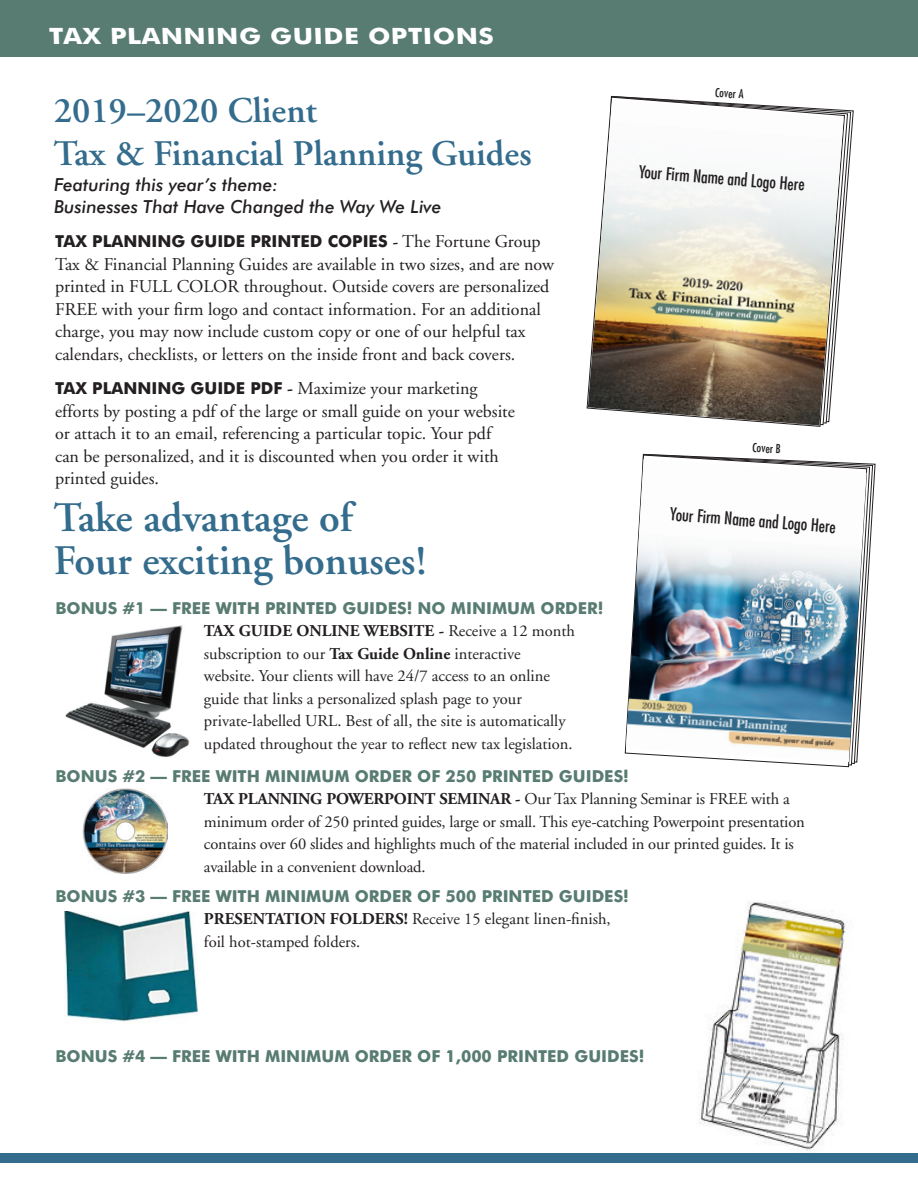
<style>
.page{position:relative;width:918px;height:1188px;background:#fff}
.page>*{position:absolute;margin:0;border:0;box-sizing:border-box;transform-origin:0 0}
.t1{font:600 42px "Adobe Garamond";color:#346c8d}
.t2{font:600 36px/43.2px "Adobe Garamond";color:#346c8d}
.t3{font:700 22.5px "Futura BT";color:#fff;scale:1.16 1}
.t4{font:18px/22.5px "Adobe Garamond";color:#231f20}
.t5{font:italic 500 18px/22.5px "Futura BT";color:#231f20}
.t6{font:condensed 17.25px "Futura";color:#231f20}
.t7{font:16.5px/22.5px "Adobe Garamond";color:#231f20}
.t8{font:700 16.5px "Futura BT";color:#587c72}
.t9{font:700 16.5px "Futura BT";color:#231f20}
.t10{font:condensed 16.5px "Futura";color:#231f20}
.t11{font:condensed 12.15px "Futura";color:#231f20}
.s1{font-family:"Adobe Garamond"}
.s2{font-family:"Adobe Garamond";font-weight:400;font-size:18px}
.s3{font-family:"Futura BT";font-weight:700;font-size:16.5px}
.s4{font-weight:700}
</style>
<div class="page">
<div style="left:0;top:0;width:918px;height:57px;background:#587c72"></div>
<img style="left:699px;top:902px;width:147px;height:249px">
<div style="left:0;top:1153px;width:918px;height:10px;background:#346c8d"></div>
<img style="left:65px;top:625px;width:125px;height:132px">
<img style="left:64px;top:912px;width:134px;height:110px">
<img style="left:83px;top:789px;width:85px;height:85px">
<svg style="left:625px;top:454px;width:233px;height:313px"></svg>
<img style="left:588px;top:100px;width:256px;height:326px">
<img style="left:626px;top:459px;width:241px;height:303px">
<p class="t3" style="left:50px;top:23px;width:385px">TAX PLANNING GUIDE OPTIONS</p>
<p class="t2" style="left:54px;top:90px;width:481px">2019–2020 Client<br>Tax &amp; Financial Planning Guides</p>
<p class="t5" style="left:54px;top:173px;width:389px">Featuring this year’s theme:<br>Businesses That Have Changed the Way We Live</p>
<p class="t9" style="left:55px;top:232px;width:487px">TAX PLANNING GUIDE PRINTED COPIES <span class="s1">-</span> <span class="s2">The Fortune Group</span></p>
<p class="t4" style="left:55px;top:253px;width:500px">Tax &amp; Financial Planning Guides are available in two sizes, and are now printed in FULL COLOR throughout. Outside covers are personalized FREE with your firm logo and contact information. For an additional charge, you may now include custom copy or one of our helpful tax calendars, checklists, or letters on the inside front and back covers.</p>
<p class="t4" style="left:55px;top:378px;width:461px"><span class="s3">TAX PLANNING GUIDE PDF</span> <span class="s4">-</span> Maximize your marketing efforts by posting a pdf of the large or small guide on your website or attach it to an email, referencing a particular topic. Your pdf can be personalized, and it is discounted when you order it with printed guides.</p>
<p class="t1" style="left:54px;top:494px;width:300px">Take advantage of</p>
<p class="t1" style="left:54px;top:538px;width:377px">Four exciting bonuses!</p>
<p class="t11" style="left:716px;top:85px;width:30px;rotate:4deg">Cover A</p>
<p class="t6" style="left:640px;top:160px;width:168px;rotate:5deg">Your Firm Name and Logo Here</p>
<p class="t11" style="left:753px;top:440px;width:30px;rotate:3deg">Cover B</p>
<p class="t6" style="left:671px;top:502px;width:168px;rotate:5deg">Your Firm Name and Logo Here</p>
<p class="t10" style="left:677px;top:516px;width:161px;rotate:3deg">Your Firm Name and Logo Here</p>
<p class="t8" style="left:55px;top:598px;width:550px">BONUS #1 — FREE WITH PRINTED GUIDES! NO MINIMUM ORDER!</p>
<p class="t7" style="left:204px;top:620px;width:373px"><span class="s4">TAX GUIDE ONLINE WEBSITE -</span> Receive a 12 month subscription to our <span class="s4">Tax Guide Online</span> interactive website. Your clients will have 24/7 access to an online guide that links a personalized splash page to your private-labelled URL. Best of all, the site is automatically updated throughout the year to reflect new tax legislation.</p>
<p class="t8" style="left:55px;top:766px;width:575px">BONUS #2 — FREE WITH MINIMUM ORDER OF 250 PRINTED GUIDES!</p>
<p class="t7" style="left:204px;top:788px;width:602px"><span class="s4">TAX PLANNING POWERPOINT SEMINAR -</span> Our Tax Planning Seminar is FREE with a minimum order of 250 printed guides, large or small. This eye-catching Powerpoint presentation contains over 60 slides and highlights much of the material included in our printed guides. It is available in a convenient download.</p>
<p class="t8" style="left:55px;top:886px;width:575px">BONUS #3 — FREE WITH MINIMUM ORDER OF 500 PRINTED GUIDES!</p>
<p class="t7" style="left:204px;top:908px;width:408px"><span class="s4">PRESENTATION FOLDERS!</span> Receive 15 elegant linen-finish, foil hot-stamped folders.</p>
<p class="t8" style="left:55px;top:1046px;width:590px">BONUS #4 — FREE WITH MINIMUM ORDER OF 1,000 PRINTED GUIDES!</p>
</div>
